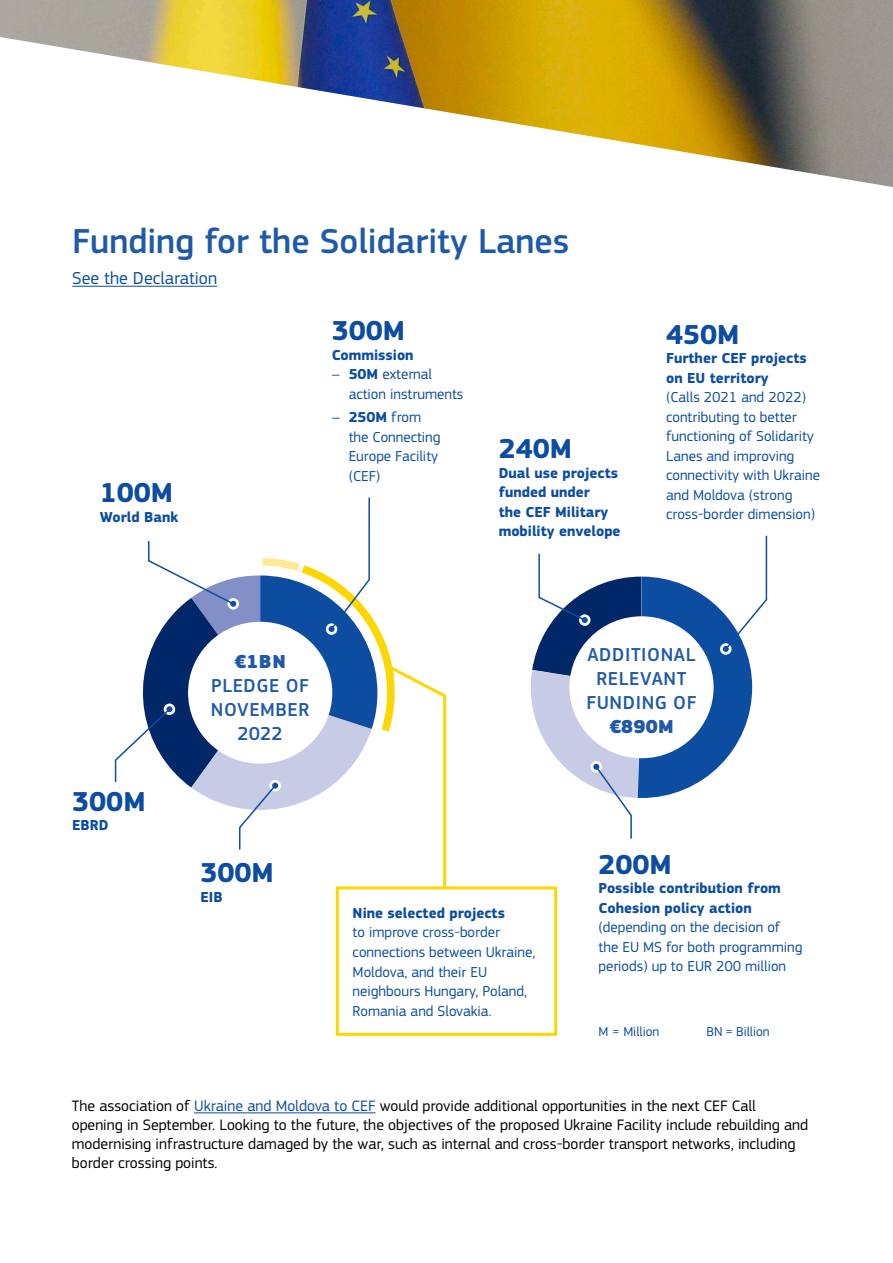
<style>
.page{position:relative;width:893px;height:1263px;background:#fff}
.page>*{position:absolute;margin:0;border:0;box-sizing:border-box;transform-origin:0 0}
.Title_2{font:500 36px "EC Square Sans Pro";color:#1f5aa9}
.Pie_chart_-_number{font:700 28.5px "EC Square Sans Pro";color:#0d4da1}
.Graph_-_title{font:500 19.5px/24px "EC Square Sans Pro";letter-spacing:.03em;color:#1f5aa9;text-align:center}
.body_text_13{font:18px "EC Square Sans Pro";color:#0d4da1}
.body_10_5{font:15.75px/18.8px "EC Square Sans Pro";color:#000}
.Bullets{font:15px/19.5px "EC Square Sans Pro";color:#0d4da1}
.Pie_chart_-_title{font:700 15px/19.5px "EC Square Sans Pro";color:#0d4da1}
.Footnote{font:13.5px "EC Square Sans Pro";color:#0d4da1}
.s1{font-weight:700}
.s2{font-family:"EC Square Sans Pro Extra";font-weight:900}
.s3{color:#0d4da1}
</style>
<div class="page">
<div style="left:336px;top:886px;width:221px;height:150px;border:3px solid #fed702"></div>
<svg style="left:114px;top:497px;width:334px;height:392px"></svg>
<svg style="left:530px;top:535px;width:238px;height:304px"></svg>
<hr style="left:72px;top:286px;width:145px;height:1px;background:#0d4da1">
<img style="left:0;top:0;width:893px;height:187px">
<hr style="left:194px;top:1112px;width:182px;height:1px;background:#0d4da1">
<p class="Title_2" style="left:72px;top:220px;width:499px">Funding for the Solidarity Lanes</p>
<p class="body_text_13" style="left:72px;top:268px;width:146px">See the Declaration</p>
<p class="Pie_chart_-_number" style="left:100px;top:476px;width:75px">100M</p>
<p class="Pie_chart_-_title" style="left:100px;top:508px;width:80px">World Bank</p>
<p class="Pie_chart_-_number" style="left:332px;top:314px;width:75px">300M</p>
<p class="Pie_chart_-_title" style="left:332px;top:345px;width:83px">Commission</p>
<p class="Bullets" style="left:349px;top:365px;width:116px;text-indent:-17px">‒ <span class="s1">50M</span> external action instruments</p>
<p class="Bullets" style="left:349px;top:408px;width:93px;text-indent:-17px">‒ <span class="s1">250M</span> from the Connecting<br>Europe Facility (CEF)</p>
<p class="Pie_chart_-_number" style="left:499px;top:432px;width:75px">240M</p>
<p class="Pie_chart_-_title" style="left:499px;top:464px;width:123px">Dual use projects funded under<br>the CEF Military mobility envelope</p>
<p class="Pie_chart_-_number" style="left:666px;top:317px;width:75px">450M</p>
<p class="Pie_chart_-_title" style="left:666px;top:349px;width:142px">Further CEF projects on EU territory</p>
<p class="Bullets" style="left:666px;top:388px;width:156px">(Calls 2021 and 2022) contributing to better functioning of Solidarity<br>Lanes and improving connectivity with Ukraine and Moldova (strong cross-border dimension)</p>
<p class="Pie_chart_-_number" style="left:72px;top:784px;width:75px">300M</p>
<p class="Pie_chart_-_title" style="left:72px;top:816px;width:38px">EBRD</p>
<p class="Graph_-_title" style="left:211px;top:650px;width:100px"><span class="s2">€1BN<br></span>PLEDGE OF<br>NOVEMBER<br>2022</p>
<p class="Pie_chart_-_number" style="left:201px;top:856px;width:75px">300M</p>
<p class="Pie_chart_-_title" style="left:201px;top:887px;width:24px">EIB</p>
<p class="Bullets" style="left:353px;top:903px;width:184px"><span class="s1">Nine selected projects<br></span>to improve cross-border connections between Ukraine,<br>Moldova, and their EU neighbours Hungary, Poland,<br>Romania and Slovakia.</p>
<p class="Graph_-_title" style="left:586px;top:643px;width:111px">ADDITIONAL<br>RELEVANT<br>FUNDING OF <span class="s2">€890M</span></p>
<p class="Pie_chart_-_number" style="left:599px;top:847px;width:75px">200M</p>
<p class="Pie_chart_-_title" style="left:599px;top:879px;width:184px">Possible contribution from<br>Cohesion policy action</p>
<p class="Bullets" style="left:599px;top:918px;width:205px">(depending on the decision of the EU MS for both programming periods) up to EUR 200 million</p>
<p class="Footnote" style="left:599px;top:1023px;width:62px">M = Million</p>
<p class="Footnote" style="left:707px;top:1023px;width:65px">BN = Billion</p>
<p class="body_10_5" style="left:72px;top:1097px;width:738px">The association of <span class="s3">Ukraine and Moldova to CEF</span> would provide additional opportunities in the next CEF Call opening in September. Looking to the future, the objectives of the proposed Ukraine Facility include rebuilding and modernising infrastructure damaged by the war, such as internal and cross-border transport networks, including border crossing points.</p>
</div>
